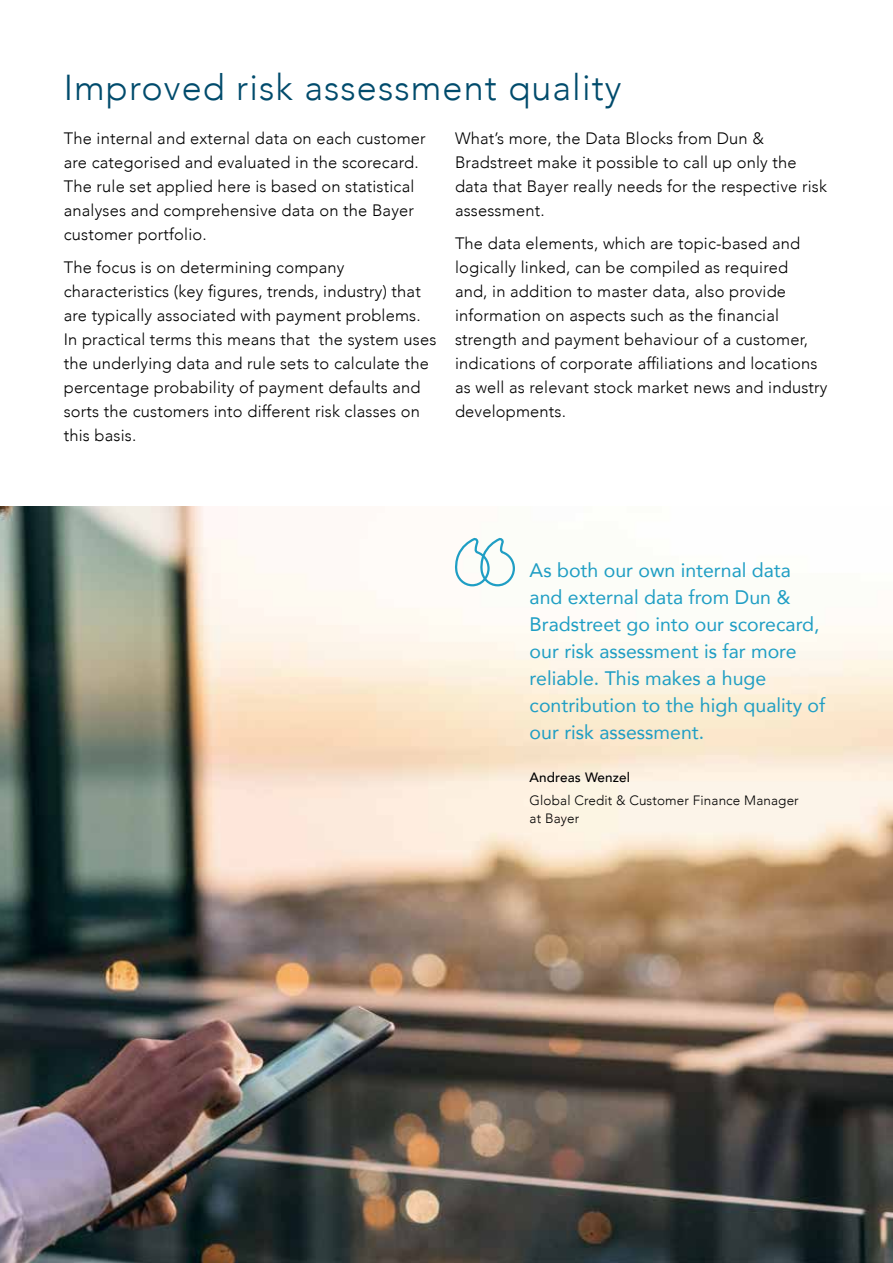
<style>
.page{position:relative;width:893px;height:1263px;background:#fff}
.page>*{position:absolute;margin:0;border:0;box-sizing:border-box;transform-origin:0 0}
.t1{font:300 36px "Avenir";letter-spacing:.03em;color:#004b6c}
.t2{font:19.5px/27px "Avenir";color:#1f9ec4}
.t3{font:300 16.5px/24px "Avenir";letter-spacing:.01em;color:#000}
.t4{font:300 13.5px/18px "Avenir";letter-spacing:.01em;color:#000}
.t5{font:500 13.5px "Avenir";letter-spacing:.01em;color:#000}
</style>
<div class="page">
<img style="left:0;top:506px;width:893px;height:757px">
<svg style="left:454px;top:532px;width:62px;height:102px"></svg>
<h1 class="t1" style="left:64px;top:66px;width:559px">Improved risk assessment quality</h1>
<p class="t3" style="left:64px;top:126px;width:363px">The internal and external data on each customer are categorised and evaluated in the scorecard.<br>The rule set applied here is based on statistical analyses and comprehensive data on the Bayer customer portfolio.</p>
<p class="t3" style="left:64px;top:255px;width:374px">The focus is on determining company characteristics (key figures, trends, industry) that are typically associated with payment problems.<br>In practical terms this means that the system uses the underlying data and rule sets to calculate the percentage probability of payment defaults and sorts the customers into different risk classes on this basis.</p>
<p class="t3" style="left:455px;top:126px;width:373px">What’s more, the Data Blocks from Dun &amp; Bradstreet make it possible to call up only the data that Bayer really needs for the respective risk assessment.</p>
<p class="t3" style="left:455px;top:231px;width:374px">The data elements, which are topic-based and logically linked, can be compiled as required<br>and, in addition to master data, also provide information on aspects such as the financial strength and payment behaviour of a customer, indications of corporate affiliations and locations as well as relevant stock market news and industry developments.</p>
<p class="t2" style="left:530px;top:556px;width:297px">As both our own internal data and external data from Dun &amp;<br>Bradstreet go into our scorecard, our risk assessment is far more reliable. This makes a huge contribution to the high quality of our risk assessment.</p>
<p class="t5" style="left:530px;top:766px;width:102px">Andreas Wenzel</p>
<p class="t4" style="left:530px;top:791px;width:271px">Global Credit &amp; Customer Finance Manager at Bayer</p>
</div>
